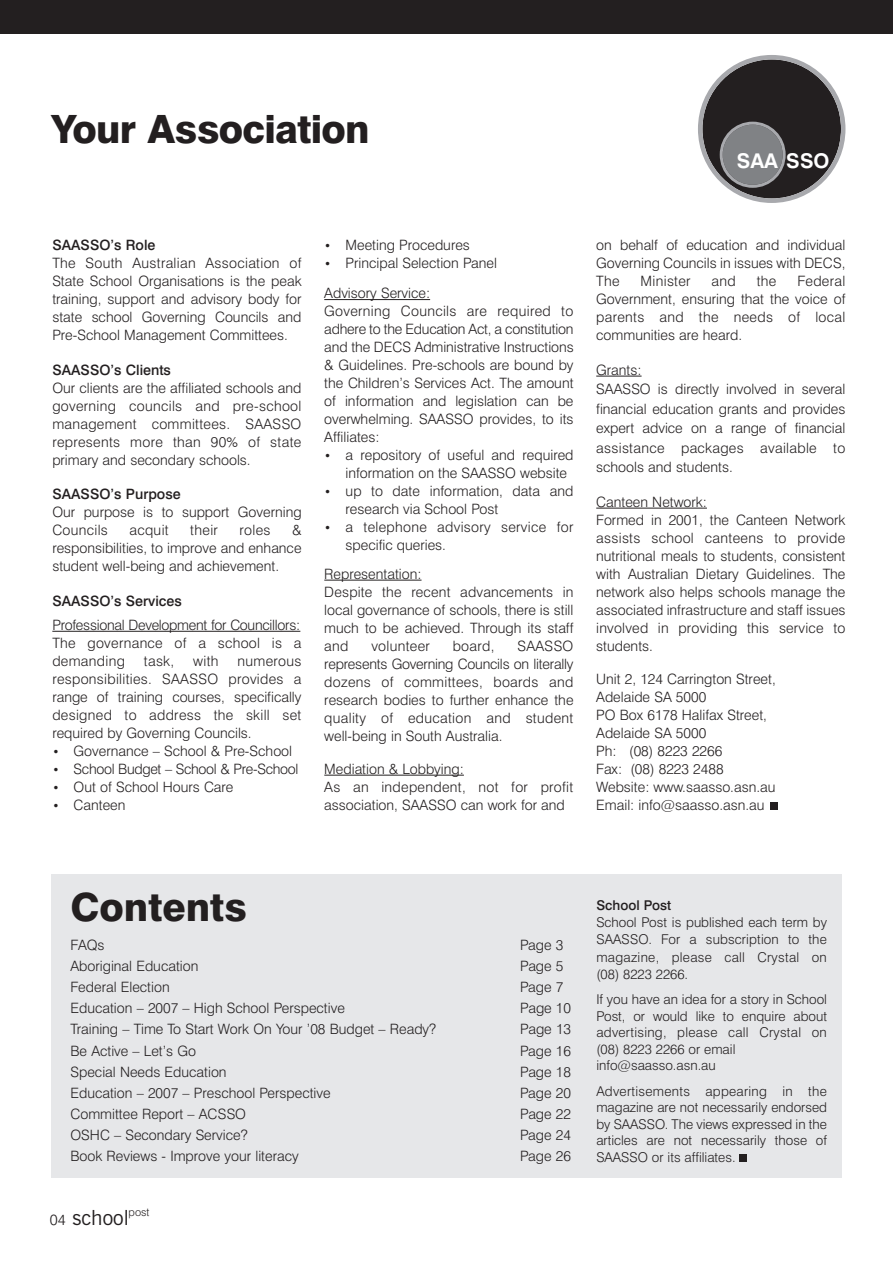
<style>
.page{position:relative;width:893px;height:1263px;background:#fff}
.page>*{position:absolute;margin:0;border:0;box-sizing:border-box;transform-origin:0 0}
.t1{font:800 39px "Swiss 721";letter-spacing:-.02em;color:#231f20}
.t2{font:800 39px "Swiss 721";color:#231f20}
.t3{font:20.85px "News Gothic BT";color:#231f20}
.t4{font:700 20.25px "Swiss 721 BT";color:#fff}
.t5{font:300 14.25px/18px "Swiss 721";color:#231f20;text-align:justify}
.t6{font:300 14.25px/18px "Swiss 721";letter-spacing:.02em;color:#231f20}
.t7{font:500 14.25px "Swiss 721";color:#231f20}
.t8{font:300 14.25px "Swiss 721";letter-spacing:-.02em;color:#231f20}
.t9{font:300 13.5px/16.5px "Swiss 721";color:#231f20;text-align:justify}
.t10{font:500 13.5px "Swiss 721";color:#231f20}
.t11{font:300 10.95px "Swiss 721";color:#231f20}
.s1{font-size:12px}
.s2{font-family:"Swiss 721";font-weight:300;font-size:15px}
</style>
<div class="page">
<div style="left:51px;top:874px;width:791px;height:304px;background:#e6e7e9"></div>
<hr style="left:52px;top:631px;width:248px;height:1px;background:#231f20">
<hr style="left:324px;top:299px;width:106px;height:1px;background:#231f20">
<hr style="left:324px;top:580px;width:98px;height:1px;background:#231f20">
<hr style="left:324px;top:775px;width:140px;height:1px;background:#231f20">
<div style="left:0;top:0;width:893px;height:34px;background:#231f20"></div>
<svg style="left:698px;top:55px;width:147px;height:148px"></svg>
<hr style="left:596px;top:376px;width:46px;height:1px;background:#231f20">
<hr style="left:596px;top:508px;width:111px;height:1px;background:#231f20">
<div style="left:770px;top:802px;width:7px;height:8px;background:#231f20"></div>
<div style="left:739px;top:1154px;width:8px;height:7px;background:#231f20"></div>
<h1 class="t1" style="left:51px;top:105px;width:320px">Your Association</h1>
<h3 class="t4" style="left:737px;top:153px;width:94px">SAA SSO</h3>
<p class="t7" style="left:52px;top:236px;width:105px">SAASSO’s Role</p>
<p class="t5" style="left:52px;top:254px;width:251px">The South Australian Association of State School Organisations is the peak training, support and advisory body for state school Governing Councils and Pre-School Management Committees.</p>
<p class="t7" style="left:52px;top:361px;width:120px">SAASSO’s Clients</p>
<p class="t5" style="left:52px;top:378px;width:251px">Our clients are the affiliated schools and governing councils and pre-school management committees. SAASSO represents more than 90% of state primary and secondary schools.</p>
<p class="t7" style="left:52px;top:485px;width:130px">SAASSO’s Purpose</p>
<p class="t5" style="left:52px;top:503px;width:251px">Our purpose is to support Governing<br>Councils</p>
<p class="t5" style="left:52px;top:521px;width:251px;text-indent:240px">&amp; responsibilities, to improve and enhance student well-being and achievement.</p>
<p class="t7" style="left:52px;top:592px;width:131px">SAASSO’s Services</p>
<p class="t5" style="left:52px;top:616px;width:251px">Professional Development for Councillors:<br>The governance of a school is a demanding</p>
<p class="t5" style="left:129px;top:521px;width:41px">acquit</p>
<p class="t5" style="left:190px;top:521px;width:29px">their</p>
<p class="t5" style="left:240px;top:521px;width:33px">roles</p>
<p class="t5" style="left:144px;top:652px;width:32px">task,</p>
<p class="t5" style="left:193px;top:652px;width:27px">with</p>
<p class="t5" style="left:52px;top:652px;width:251px;text-indent:185px">numerous responsibilities. SAASSO provides a range of training courses, specifically designed to address the skill set required by Governing Councils.</p>
<p class="t5" style="left:52px;top:742px;width:241px"><span class="s1">•</span> Governance – School &amp; Pre-School</p>
<p class="t8" style="left:52px;top:760px;width:248px"><span class="s1">•</span> School Budget – School &amp; Pre-School</p>
<p class="t5" style="left:52px;top:778px;width:183px"><span class="s1">•</span> Out of School Hours Care</p>
<p class="t5" style="left:52px;top:796px;width:75px"><span class="s1">•</span> Canteen</p>
<p class="t5" style="left:324px;top:236px;width:147px"><span class="s1">•</span> Meeting Procedures</p>
<p class="t5" style="left:324px;top:248px;width:174px;line-height:30px"><span class="s1">•</span> Principal Selection Panel<br>Advisory Service:</p>
<p class="t5" style="left:324px;top:302px;width:251px">Governing Councils are required to adhere to the Education Act, a constitution and the DECS Administrative Instructions &amp; Guidelines. Pre-schools are bound by the Children’s Services Act. The amount of information and legislation can be overwhelming. SAASSO provides, to its Affiliates:</p>
<p class="t5" style="left:346px;top:446px;width:229px;text-indent:-21px"><span class="s1">•</span> a repository of useful and required information on the SAASSO website</p>
<p class="t5" style="left:346px;top:482px;width:229px;text-indent:-21px"><span class="s1">•</span> up to date information, data and research via School Post</p>
<p class="t6" style="left:346px;top:518px;width:229px;text-indent:-21px"><span class="s1">•</span> a telephone advisory service for specific queries.</p>
<p class="t5" style="left:324px;top:564px;width:251px;text-align:left">Representation:<br>Despite the recent advancements in local governance of schools, there is still much to be achieved. Through its staff and</p>
<p class="t5" style="left:324px;top:636px;width:251px;text-indent:193px">SAASSO represents Governing Councils on literally dozens of committees, boards and research bodies to further enhance the quality of education and student well-being in South Australia.</p>
<p class="t5" style="left:324px;top:759px;width:251px;text-align:left">Mediation &amp; Lobbying:<br>As an independent, not for profit association, SAASSO can work for and</p>
<p class="t6" style="left:371px;top:636px;width:60px">volunteer</p>
<p class="t5" style="left:453px;top:636px;width:43px">board,</p>
<p class="t5" style="left:596px;top:236px;width:251px">on behalf of education and individual Governing Councils in issues with DECS, The</p>
<p class="t5" style="left:596px;top:272px;width:251px;text-indent:201px">Federal Government, ensuring that the voice of parents and the needs of local communities are heard.</p>
<p class="t5" style="left:596px;top:360px;width:251px;line-height:19.5px;text-align:left">Grants:<br>SAASSO is directly involved in several financial education grants and provides expert advice on a range of financial assistance packages available to schools and students.</p>
<p class="t5" style="left:596px;top:492px;width:251px;text-align:left">Canteen Network:<br>Formed in 2001, the Canteen Network assists school canteens to provide nutritional meals to students, consistent with Australian Dietary Guidelines. The network also helps schools manage the associated infrastructure and staff issues involved in providing this service to students.</p>
<p class="t5" style="left:596px;top:669px;width:181px;text-align:left">Unit 2, 124 Carrington Street,<br>Adelaide SA 5000<br>PO Box 6178 Halifax Street,<br>Adelaide SA 5000<br>Ph: (08) 8223 2266<br>Fax: (08) 8223 2488<br>Website: www.saasso.asn.au<br>Email: info@saasso.asn.au</p>
<p class="t6" style="left:641px;top:272px;width:52px">Minister</p>
<p class="t5" style="left:712px;top:272px;width:26px">and</p>
<p class="t5" style="left:757px;top:272px;width:21px">the</p>
<h1 class="t2" style="left:71px;top:883px;width:178px">Contents</h1>
<p class="t5" style="left:71px;top:936px;width:36px">FAQs</p>
<p class="t5" style="left:520px;top:936px;width:45px">Page 3</p>
<p class="t5" style="left:71px;top:957px;width:129px">Aboriginal Education</p>
<p class="t5" style="left:520px;top:957px;width:45px">Page 5</p>
<p class="t5" style="left:71px;top:978px;width:101px">Federal Election</p>
<p class="t5" style="left:520px;top:978px;width:45px">Page 7</p>
<p class="t5" style="left:71px;top:999px;width:276px">Education – 2007 – High School Perspective</p>
<p class="t5" style="left:520px;top:999px;width:52px">Page 10</p>
<p class="t5" style="left:71px;top:1020px;width:367px">Training – Time To Start Work On Your ’08 Budget – Ready?</p>
<p class="t5" style="left:520px;top:1020px;width:52px">Page 13</p>
<p class="t5" style="left:71px;top:1041px;width:127px">Be Active – Let’s Go</p>
<p class="t5" style="left:520px;top:1041px;width:52px">Page 16</p>
<p class="t5" style="left:71px;top:1062px;width:158px">Special Needs Education</p>
<p class="t5" style="left:520px;top:1062px;width:52px">Page 18</p>
<p class="t5" style="left:71px;top:1084px;width:262px">Education – 2007 – Preschool Perspective</p>
<p class="t5" style="left:520px;top:1084px;width:52px">Page 20</p>
<p class="t5" style="left:71px;top:1105px;width:177px">Committee Report – ACSSO</p>
<p class="t5" style="left:520px;top:1105px;width:53px">Page 22</p>
<p class="t5" style="left:71px;top:1126px;width:179px">OSHC – Secondary Service?</p>
<p class="t5" style="left:520px;top:1126px;width:52px">Page 24</p>
<p class="t5" style="left:71px;top:1147px;width:230px">Book Reviews - Improve your literacy</p>
<p class="t5" style="left:520px;top:1147px;width:52px">Page 26</p>
<h2 class="t3" style="left:50px;top:1210px;width:81px"><span class="s2">04</span> school</h2>
<p class="t11" style="left:129px;top:1205px;width:22px">post</p>
<p class="t10" style="left:596px;top:897px;width:76px">School Post</p>
<p class="t9" style="left:596px;top:913px;width:232px;line-height:17.2px">School Post is published each term by SAASSO. For a subscription to the magazine, please call Crystal on (08) 8223 2266.</p>
<p class="t9" style="left:596px;top:991px;width:232px;text-align:left">If you have an idea for a story in School<br>Post, or would like to enquire about advertising, please call Crystal on (08) 8223 2266 or email info@saasso.asn.au</p>
<p class="t9" style="left:596px;top:1083px;width:232px">Advertisements appearing in the magazine are not necessarily endorsed by SAASSO. The views expressed in the articles are not necessarily those of SAASSO or its affiliates.</p>
</div>
